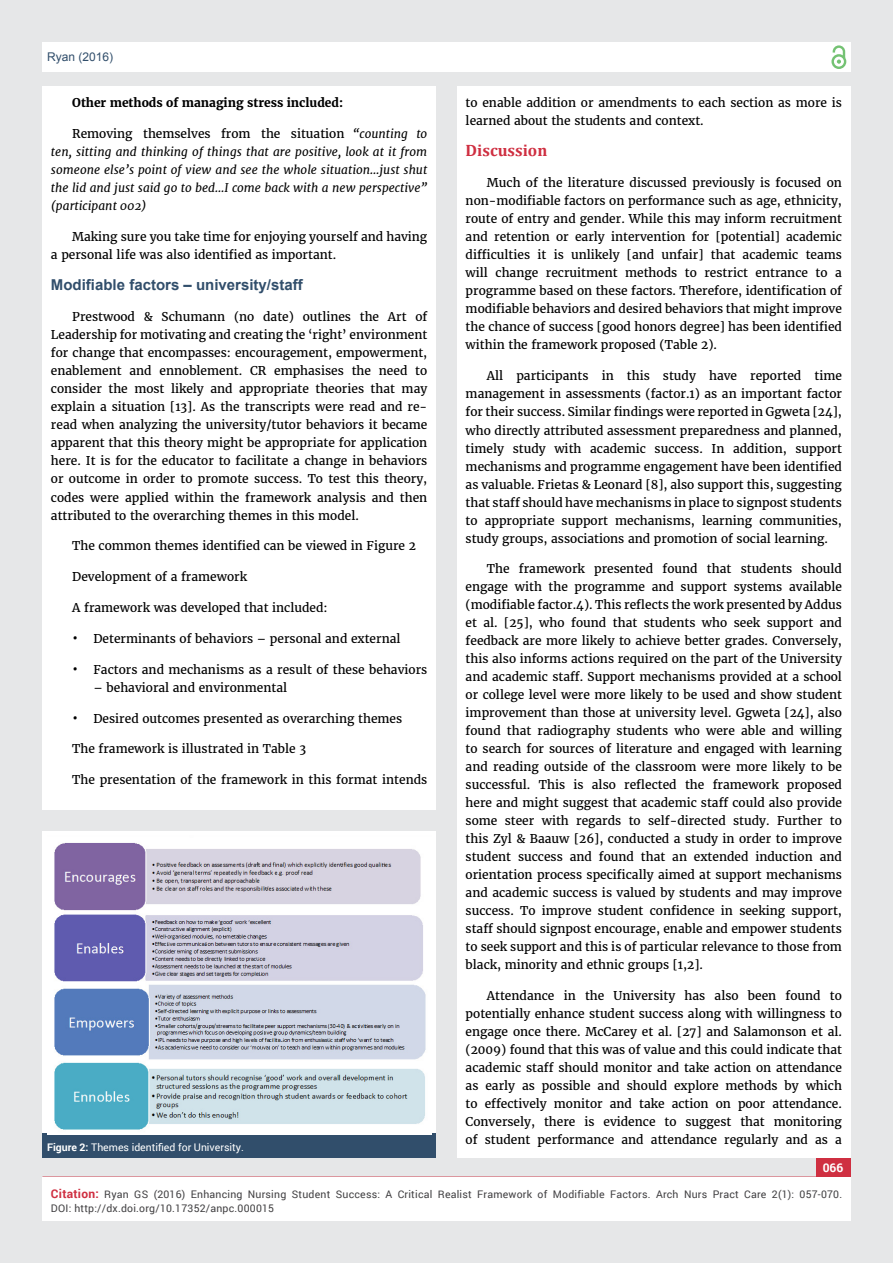
<style>
.page{position:relative;width:893px;height:1263px;background:#e6e7e8}
.page>*{position:absolute;margin:0;border:0;box-sizing:border-box;transform-origin:0 0}
.t1{font:700 16.5px "Cambria";color:#cf2f41}
.t2{font:700 15px "Arial";color:#314e6b}
.t3{font:12px/18px "Merriweather";color:#000;text-align:justify}
.t4{font:italic 12px/18px "Merriweather";color:#000;text-align:justify}
.t5{font:700 12px "Merriweather";color:#000}
.t6{font:12px "Arial";color:#314e6b}
.t7{font:700 12px "Roboto";color:#fff}
.t8{font:10.5px/13.5px "Roboto";letter-spacing:.02em;color:#414042}
.t9{font:10.5px "Roboto";color:#fff}
.s1{font-style:normal}
.s2{font-size:15px}
.s3{font-weight:700}
.s4{font-weight:700;font-size:12px;color:#cf2f41}
</style>
<div class="page">
<div style="left:42px;top:43px;width:808px;height:29px;background:#fff"></div>
<div style="left:831px;top:54px;width:15px;height:15px;border:2px solid #74c273;border-radius:50%"></div>
<svg style="left:831px;top:45px;width:15px;height:19px"></svg>
<div style="left:816px;top:1156px;width:34px;height:40px;background:#cf2f41"></div>
<div style="left:42px;top:1177px;width:809px;height:43px;background:#fff"></div>
<div style="left:42px;top:87px;width:394px;height:723px;background:#fff"></div>
<div style="left:457px;top:87px;width:393px;height:1071px;background:#fff"></div>
<div style="left:43px;top:831px;width:393px;height:302px;background:#fff"></div>
<div style="left:43px;top:1133px;width:393px;height:25px;background:#314e6b"></div>
<img style="left:47px;top:843px;width:384px;height:291px">
<p class="t6" style="left:47px;top:51px;width:68px">Ryan (2016)</p>
<p class="t5" style="left:72px;top:95px;width:272px">Other methods of managing stress included:</p>
<p class="t4" style="left:51px;top:125px;width:378px;text-indent:21px"><span class="s1">Removing themselves from the situation</span> “counting to ten, sitting and thinking of things that are positive, look at it from someone else’s point of view and see the whole situation…just shut the lid and just said go to bed…I come back with a new perspective” (participant 002)</p>
<p class="t3" style="left:51px;top:228px;width:378px;text-indent:21px">Making sure you take time for enjoying yourself and having a personal life was also identified as important.</p>
<p class="t2" style="left:51px;top:276px;width:253px">Modifiable factors – university/staff</p>
<p class="t3" style="left:51px;top:308px;width:378px;text-indent:21px">Prestwood &amp; Schumann (no date) outlines the Art of Leadership for motivating and creating the ‘right’ environment for change that encompasses: encouragement, empowerment, enablement and ennoblement. CR emphasises the need to consider the most likely and appropriate theories that may explain a situation [13]. As the transcripts were read and re&shy;read when analyzing the university/tutor behaviors it became apparent that this theory might be appropriate for application here. It is for the educator to facilitate a change in behaviors or outcome in order to promote success. To test this theory, codes were applied within the framework analysis and then attributed to the overarching themes in this model.</p>
<p class="t3" style="left:72px;top:537px;width:345px">The common themes identified can be viewed in Figure 2</p>
<p class="t3" style="left:72px;top:568px;width:176px">Development of a framework</p>
<p class="t3" style="left:72px;top:599px;width:257px">A framework was developed that included:</p>
<p class="t3" style="left:72px;top:630px;width:330px"><span class="s2">•</span> Determinants of behaviors – personal and external</p>
<p class="t3" style="left:72px;top:660px;width:357px"><span class="s2">•</span> Factors and mechanisms as a result of these behaviors</p>
<p class="t3" style="left:94px;top:679px;width:195px">– behavioral and environmental</p>
<p class="t3" style="left:72px;top:709px;width:331px"><span class="s2">•</span> Desired outcomes presented as overarching themes</p>
<p class="t3" style="left:72px;top:740px;width:235px">The framework is illustrated in Table 3</p>
<p class="t3" style="left:72px;top:771px;width:356px">The presentation of the framework in this format intends</p>
<p class="t9" style="left:47px;top:1140px;width:198px"><span class="s3">Figure 2:</span> Themes identified for University.</p>
<p class="t3" style="left:466px;top:94px;width:378px">to enable addition or amendments to each section as more is learned about the students and context.</p>
<h1 class="t1" style="left:466px;top:140px;width:83px">Discussion</h1>
<p class="t3" style="left:466px;top:174px;width:378px;text-indent:21px">Much of the literature discussed previously is focused on non-modifiable factors on performance such as age, ethnicity, route of entry and gender. While this may inform recruitment and retention or early intervention for [potential] academic difficulties it is unlikely [and unfair] that academic teams will change recruitment methods to restrict entrance to a programme based on these factors. Therefore, identification of modifiable behaviors and desired behaviors that might improve the chance of success [good honors degree] has been identified within the framework proposed (Table 2).</p>
<p class="t3" style="left:466px;top:367px;width:378px;text-indent:21px">All participants in this study have reported time management in assessments (factor.1) as an important factor for their success. Similar findings were reported in Ggweta [24], who directly attributed assessment preparedness and planned, timely study with academic success. In addition, support mechanisms and programme engagement have been identified as valuable. Frietas &amp; Leonard [8], also support this, suggesting that staff should have mechanisms in place to signpost students to appropriate support mechanisms, learning communities, study groups, associations and promotion of social learning.</p>
<p class="t3" style="left:466px;top:560px;width:378px;text-indent:21px">The framework presented found that students should engage with the programme and support systems available (modifiable factor.4). This reflects the work presented by Addus et al. [25], who found that students who seek support and feedback are more likely to achieve better grades. Conversely, this also informs actions required on the part of the University and academic staff. Support mechanisms provided at a school or college level were more likely to be used and show student improvement than those at university level. Ggweta [24], also found that radiography students who were able and willing to search for sources of literature and engaged with learning and reading outside of the classroom were more likely to be successful. This is also reflected the framework proposed here and might suggest that academic staff could also provide some steer with regards to self-directed study. Further to this Zyl &amp; Baauw [26], conducted a study in order to improve student success and found that an extended induction and orientation process specifically aimed at support mechanisms and academic success is valued by students and may improve success. To improve student confidence in seeking support, staff should signpost encourage, enable and empower students to seek support and this is of particular relevance to those from black, minority and ethnic groups [1,2].</p>
<p class="t3" style="left:466px;top:987px;width:378px;text-indent:21px">Attendance in the University has also been found to potentially enhance student success along with willingness to engage once there. McCarey et al. [27] and Salamonson et al. (2009) found that this was of value and this could indicate that academic staff should monitor and take action on attendance as early as possible and should explore methods by which to effectively monitor and take action on poor attendance.<br>Conversely, there is evidence to suggest that monitoring of student performance and attendance regularly and as a</p>
<p class="t7" style="left:823px;top:1159px;width:22px">066</p>
<p class="t8" style="left:51px;top:1188px;width:793px"><span class="s4">Citation:</span> Girisgen I, Sonmez F (2016) Investigation of the Fa tors Influenc ng Primary Hypertension in Childhood. Arch Clin Hypertens 2(1): 034-070. ): 057-070.</p>
<p class="t8" style="left:51px;top:1188px;width:738px;text-indent:53px">Ryan GS (2016) Enhancing Nursing Student Success: A Critical Realist Framework of Modifiable Factors. Arch Nurs Pract Care 2(1<br>DOI: http://dx.doi.org/10.17352/anpc.000015</p>
</div>
